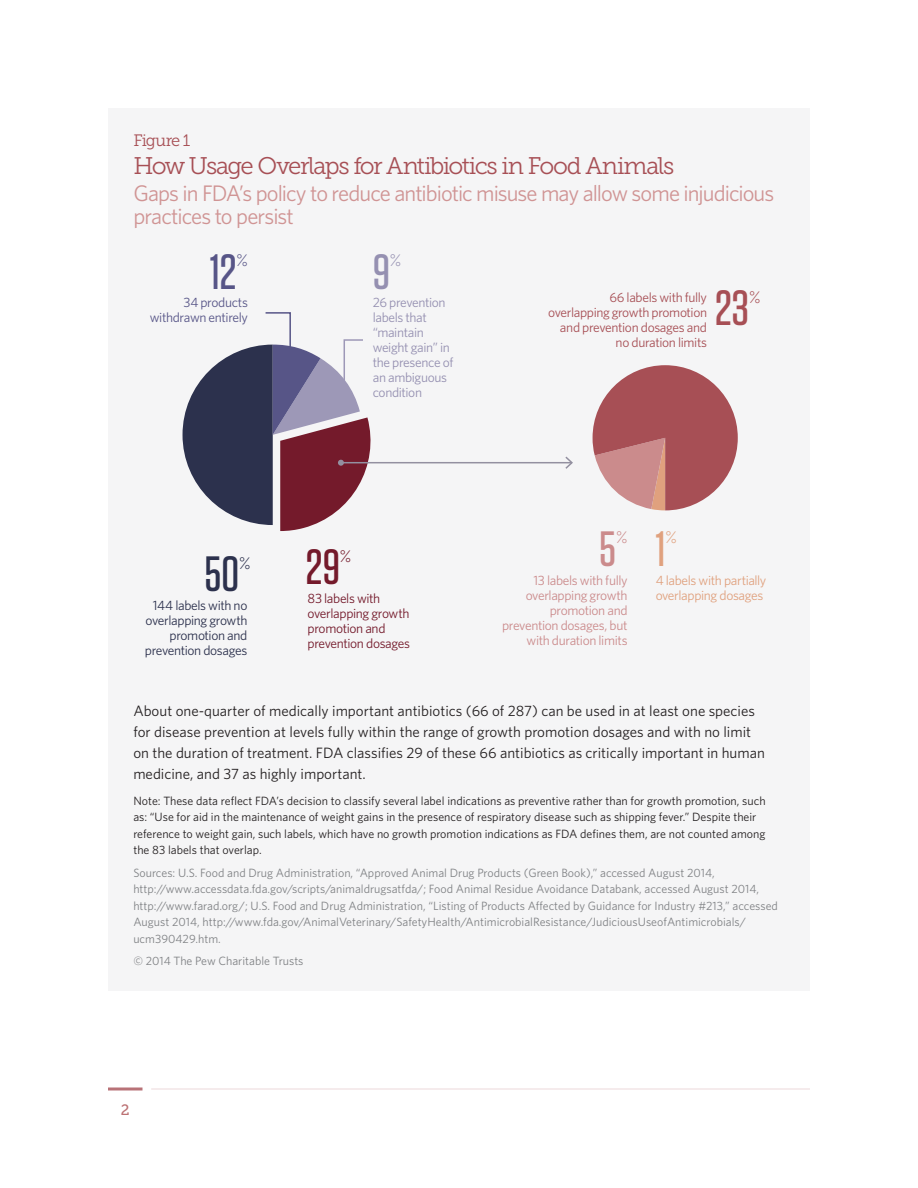
<style>
.page{position:relative;width:918px;height:1188px;background:#fff}
.page>*{position:absolute;margin:0;border:0;box-sizing:border-box;transform-origin:0 0}
.Source{font:500 49.5px "Tungsten";color:#741a2b}
.Source-2{font:500 49.5px "Tungsten";color:#a74f55}
.Source-3{font:500 49.5px "Tungsten";color:#2c314d}
.Source-4{font:500 49.5px "Tungsten";color:#575587}
.t1{font:500 49.5px "Tungsten";color:#cb8b8c}
.t2{font:500 49.5px "Tungsten";color:#e0a17e}
.Source-5{font:500 49.5px "Tungsten";color:#9590b1}
.HED{font:24px "Museo Slab 300";letter-spacing:-.06em;color:#a74f55}
.DEK{font:22.5px/22.5px "Whitney";letter-spacing:-.045em;color:#d09494}
.Source-6{font:16.65px "Museo Sans Rounded 100";color:#741a2b}
.Source-7{font:16.65px "Museo Sans Rounded 100";color:#a74f55}
.t3{font:16.65px "Museo Sans Rounded 100";color:#cb8b8c}
.t4{font:16.65px "Museo Sans Rounded 100";color:#e0a17e}
.Source-8{font:16.65px "Museo Sans Rounded 100";color:#2c314d}
.Source-9{font:16.65px "Museo Sans Rounded 100";color:#575587}
.Source-10{font:16.65px "Museo Sans Rounded 100";color:#9590b1}
.Figure{font:16.5px "Museo Slab 300";letter-spacing:-.055em;color:#a74f55}
.Body{font:15px/21px "Whitney";color:#231f20}
.t5{font:15px "Museo Slab 500";color:#bc7274}
.t6{font:13.5px/15px "Whitney";letter-spacing:-.03em;color:#cb8b8c;text-align:right}
.t7{font:13.5px/15px "Whitney";letter-spacing:-.03em;color:#a74f55;text-align:right}
.t8{font:13.5px/15px "Whitney";letter-spacing:-.03em;color:#9590b1}
.t9{font:13.5px/15px "Whitney";letter-spacing:-.03em;color:#2c314d;text-align:right}
.t10{font:13.5px/15px "Whitney";letter-spacing:-.03em;color:#741a2b}
.t11{font:13.5px "Whitney";letter-spacing:-.03em;color:#e0a17e}
.t12{font:13.5px/15px "Whitney";letter-spacing:-.025em;color:#575587;text-align:right}
.Source-11{font:12px/16.5px "Whitney";color:#808285}
.Note_text{font:12px/16.5px "Whitney";color:#231f20}
</style>
<div class="page">
<hr style="left:151px;top:1088px;width:659px;height:2px;background:#a74f55">
<hr style="left:108px;top:1088px;width:34px;height:2px;background:#a74f55">
<div style="left:108px;top:108px;width:702px;height:882px;background:#f5f5f6"></div>
<hr style="left:341px;top:462px;width:231px;height:1px;background:#9390a0">
<svg style="left:564px;top:456px;width:9px;height:13px"></svg>
<svg style="left:183px;top:312px;width:197px;height:219px"></svg>
<svg style="left:593px;top:365px;width:145px;height:145px"></svg>
<p class="Figure" style="left:133px;top:131px;width:58px">Figure 1</p>
<p class="HED" style="left:133px;top:153px;width:543px">How Usage Overlaps for Antibiotics in Food Animals</p>
<p class="DEK" style="left:133px;top:182px;width:642px">Gaps in FDA’s policy to reduce antibiotic misuse may allow some injudicious practices to persist</p>
<p class="Source-4" style="left:210px;top:246px;width:28px">12</p>
<p class="Source-9" style="left:237px;top:252px;width:13px">%</p>
<h3 class="t12" style="left:150px;top:294px;width:100px">34 products withdrawn entirely</h3>
<p class="Source-3" style="left:204px;top:548px;width:36px">50</p>
<p class="Source-8" style="left:239px;top:554px;width:13px">%</p>
<h3 class="t9" style="left:145px;top:597px;width:104px">144 labels with no overlapping growth promotion and prevention dosages</h3>
<p class="Source-5" style="left:373px;top:246px;width:19px">9</p>
<p class="Source-10" style="left:390px;top:252px;width:13px">%</p>
<h3 class="t8" style="left:373px;top:295px;width:82px">26 prevention labels that “maintain weight gain” in the presence of an ambiguous condition</h3>
<p class="Source-2" style="left:715px;top:282px;width:35px">23</p>
<h3 class="t7" style="left:609px;top:289px;width:99px">66 labels with fully</h3>
<p class="Source-7" style="left:749px;top:288px;width:13px">%</p>
<h3 class="t7" style="left:548px;top:304px;width:160px">overlapping growth promotion and prevention dosages and no duration limits</h3>
<p class="Source" style="left:306px;top:542px;width:35px">29</p>
<p class="Source-6" style="left:340px;top:547px;width:13px">%</p>
<h3 class="t10" style="left:308px;top:590px;width:104px">83 labels with overlapping growth promotion and prevention dosages</h3>
<p class="t1" style="left:599px;top:523px;width:18px">5</p>
<p class="t3" style="left:616px;top:529px;width:13px">%</p>
<h3 class="t6" style="left:502px;top:572px;width:127px">13 labels with fully overlapping growth promotion and prevention dosages, but with duration limits</h3>
<p class="t2" style="left:656px;top:523px;width:11px">1</p>
<p class="t4" style="left:665px;top:529px;width:13px">%</p>
<h3 class="t11" style="left:656px;top:571px;width:112px">4 labels with partially</h3>
<h3 class="t11" style="left:656px;top:586px;width:109px">overlapping dosages</h3>
<p class="Body" style="left:133px;top:700px;width:633px">About one-quarter of medically important antibiotics (66 of 287) can be used in at least one species for disease prevention at levels fully within the range of growth promotion dosages and with no limit on the duration of treatment. FDA classifies 29 of these 66 antibiotics as critically important in human medicine, and 37 as highly important.</p>
<p class="Note_text" style="left:133px;top:792px;width:634px">Note: These data reflect FDA’s decision to classify several label indications as preventive rather than for growth promotion, such as: “Use for aid in the maintenance of weight gains in the presence of respiratory disease such as shipping fever.” Despite their reference to weight gain, such labels, which have no growth promotion indications as FDA defines them, are not counted among the 83 labels that overlap.</p>
<p class="Source-11" style="left:133px;top:864px;width:646px">Sources: U.S. Food and Drug Administration, “Approved Animal Drug Products (Green Book),” accessed August 2014, http://www.accessdata.fda.gov/scripts/animaldrugsatfda/; Food Animal Residue Avoidance Databank, accessed August 2014, http://www.farad.org/; U.S. Food and Drug Administration, “Listing of Products Affected by Guidance for Industry #213,” accessed August 2014, http://www.fda.gov/AnimalVeterinary/SafetyHealth/AntimicrobialResistance/JudiciousUseofAntimicrobials/ ucm390429.htm.</p>
<p class="Source-11" style="left:133px;top:952px;width:172px">© 2014 The Pew Charitable Trusts</p>
<p class="t5" style="left:121px;top:1101px;width:10px">2</p>
</div>
